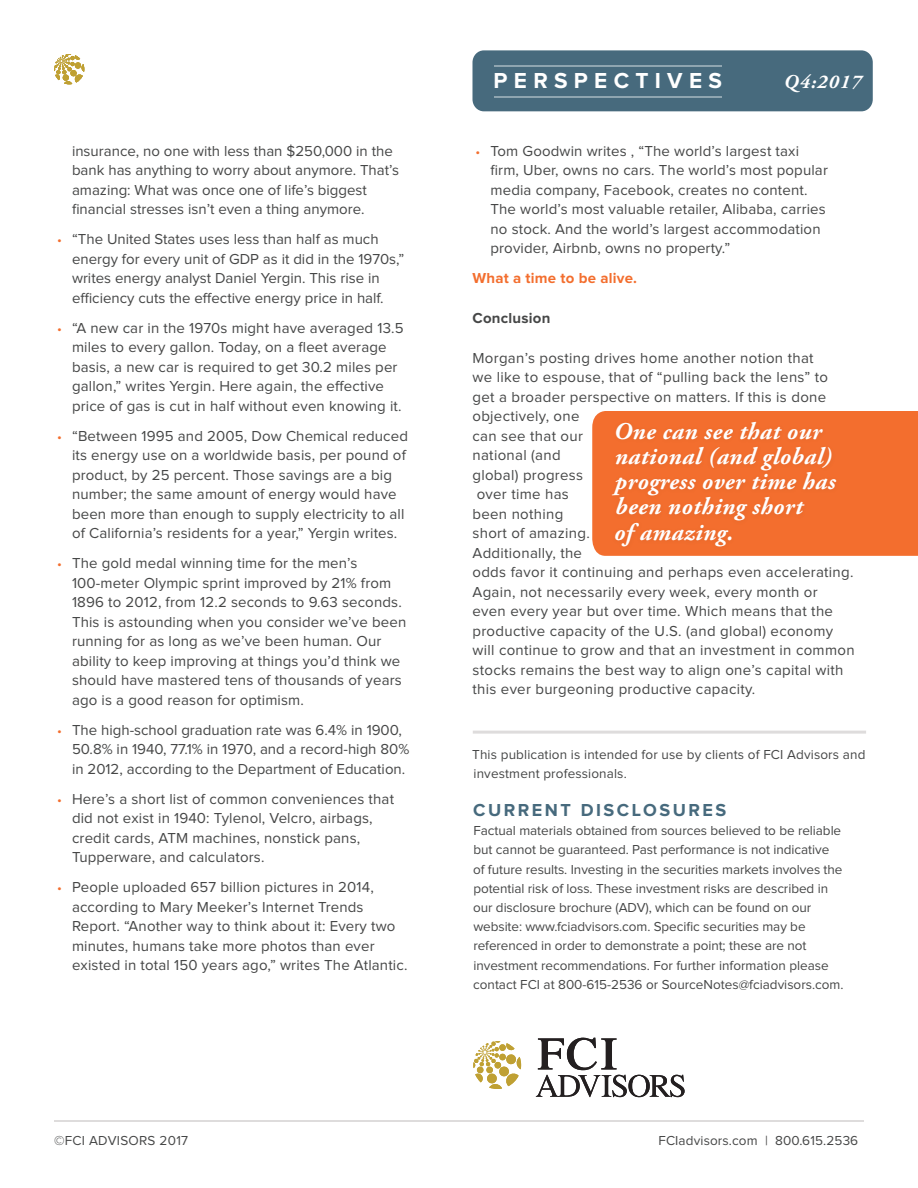
<style>
.page{position:relative;width:918px;height:1188px;background:#fff}
.page>*{position:absolute;margin:0;border:0;box-sizing:border-box;transform-origin:0 0}
.t1{font:italic 700 24px/25.2px "Adobe Garamond Pro";letter-spacing:.02em;color:#fff}
.t2{font:700 22.5px "Proxima Nova";letter-spacing:.28em;color:#fff}
.t3{font:italic 700 19.5px "Adobe Garamond Pro";letter-spacing:.06em;color:#fff}
.t4{font:700 18px "Proxima Nova";letter-spacing:.14em;color:#476a7d}
.Subhead_in_Copy{font:15px/19.5px "Proxima Nova";letter-spacing:.01em;color:#464747}
.t5{font:700 15px "Proxima Nova";letter-spacing:.015em;color:#f36e2e}
.t6{font:700 15px "Proxima Nova";letter-spacing:.015em;color:#464747}
.t7{font:13.5px/19.2px "Proxima Nova";letter-spacing:-.005em;color:#464747}
.t8{font:13.5px "Proxima Nova";letter-spacing:.02em;color:#464747}
.s1{font-size:13.5px;color:#f36e2e}
</style>
<div class="page">
<hr style="left:473px;top:731px;width:393px;height:3px;background:#dedcdc">
<div style="left:592px;top:411px;width:326px;height:145px;background:#f36e2e"></div>
<div style="left:608px;top:418px;width:233px;height:134px;background:#f26d2d"></div>
<svg style="left:54px;top:54px;width:30px;height:30px"></svg>
<svg style="left:473px;top:1041px;width:48px;height:48px"></svg>
<svg style="left:536px;top:1038px;width:149px;height:59px"></svg>
<hr style="left:54px;top:1120px;width:810px;height:2px;background:#dedcdc">
<div style="left:472px;top:50px;width:401px;height:61px;background:#476a7d;border-radius:12px"></div>
<hr style="left:494px;top:96px;width:228px;height:2px;background:#fff">
<hr style="left:494px;top:65px;width:228px;height:2px;background:#fff">
<p class="Subhead_in_Copy" style="left:72px;top:142px;width:329px">insurance, no one with less than $250,000 in the bank has anything to worry about anymore. That’s amazing: What was once one of life’s biggest financial stresses isn’t even a thing anymore.</p>
<p class="Subhead_in_Copy" style="left:72px;top:230px;width:334px;text-indent:-15px"><span class="s1">•</span> “The United States uses less than half as much energy for every unit of GDP as it did in the 1970s,” writes energy analyst Daniel Yergin. This rise in efficiency cuts the effective energy price in half.</p>
<p class="Subhead_in_Copy" style="left:72px;top:319px;width:333px;text-indent:-15px"><span class="s1">•</span> “A new car in the 1970s might have averaged 13.5 miles to every gallon. Today, on a fleet average basis, a new car is required to get 30.2 miles per gallon,” writes Yergin. Here again, the effective price of gas is cut in half without even knowing it.</p>
<p class="Subhead_in_Copy" style="left:72px;top:427px;width:338px;text-indent:-15px"><span class="s1">•</span> “Between 1995 and 2005, Dow Chemical reduced its energy use on a worldwide basis, per pound of product, by 25 percent. Those savings are a big number; the same amount of energy would have been more than enough to supply electricity to all of California’s residents for a year,” Yergin writes.</p>
<p class="Subhead_in_Copy" style="left:72px;top:554px;width:336px;text-indent:-15px"><span class="s1">•</span> The gold medal winning time for the men’s 100-meter Olympic sprint improved by 21% from 1896 to 2012, from 12.2 seconds to 9.63 seconds.<br>This is astounding when you consider we’ve been running for as long as we’ve been human. Our ability to keep improving at things you’d think we should have mastered tens of thousands of years ago is a good reason for optimism.</p>
<p class="Subhead_in_Copy" style="left:72px;top:721px;width:339px;text-indent:-15px"><span class="s1">•</span> The high-school graduation rate was 6.4% in 1900,<br>50.8% in 1940, 77.1% in 1970, and a record-high 80% in 2012, according to the Department of Education.</p>
<p class="Subhead_in_Copy" style="left:72px;top:790px;width:324px;text-indent:-15px"><span class="s1">•</span> Here’s a short list of common conveniences that did not exist in 1940: Tylenol, Velcro, airbags, credit cards, ATM machines, nonstick pans, Tupperware, and calculators.</p>
<p class="Subhead_in_Copy" style="left:72px;top:878px;width:337px;text-indent:-15px"><span class="s1">•</span> People uploaded 657 billion pictures in 2014, according to Mary Meeker’s Internet Trends Report. “Another way to think about it: Every two minutes, humans take more photos than ever existed in total 150 years ago,” writes The Atlantic.</p>
<h2 class="t2" style="left:494px;top:70px;width:230px">PERSPECTIVES</h2>
<h3 class="t3" style="left:784px;top:70px;width:79px">Q4:2017</h3>
<p class="Subhead_in_Copy" style="left:490px;top:142px;width:339px;text-indent:-15px"><span class="s1">•</span> Tom Goodwin writes , “The world’s largest taxi firm, Uber, owns no cars. The world’s most popular media company, Facebook, creates no content.<br>The world’s most valuable retailer, Alibaba, carries no stock. And the world’s largest accommodation provider, Airbnb, owns no property.”</p>
<p class="t5" style="left:472px;top:271px;width:166px">What a time to be alive.</p>
<p class="t6" style="left:472px;top:311px;width:79px">Conclusion</p>
<p class="Subhead_in_Copy" style="left:472px;top:349px;width:357px">Morgan’s posting drives home another notion that we like to espouse, that of “pulling back the lens” to get a broader perspective on matters. If this is done objectively, one<br>can see that our<br>national (and<br>global) progress</p>
<p class="Subhead_in_Copy" style="left:472px;top:485px;width:384px">over time has<br>been nothing<br>short of amazing.<br>Additionally, the<br>odds favor it continuing and perhaps even accelerating.<br>Again, not necessarily every week, every month or even every year but over time. Which means that the productive capacity of the U.S. (and global) economy will continue to grow and that an investment in common stocks remains the best way to align one’s capital with this ever burgeoning productive capacity.</p>
<p class="t1" style="left:614px;top:419px;width:223px">One can see that our national (and global) progress over time has been nothing short<br>of amazing.</p>
<p class="t7" style="left:472px;top:745px;width:395px">This publication is intended for use by clients of FCI Advisors and investment professionals.</p>
<p class="t4" style="left:473px;top:802px;width:255px">CURRENT DISCLOSURES</p>
<p class="t7" style="left:473px;top:822px;width:372px">Factual materials obtained from sources believed to be reliable but cannot be guaranteed. Past performance is not indicative of future results. Investing in the securities markets involves the potential risk of loss. These investment risks are described in our disclosure brochure (ADV), which can be found on our website: www.fciadvisors.com. Specific securities may be referenced in order to demonstrate a point; these are not investment recommendations. For further information please contact FCI at 800-615-2536 or SourceNotes@fciadvisors.com.</p>
<p class="t8" style="left:54px;top:1134px;width:136px">©FCI ADVISORS 2017</p>
<p class="t7" style="left:658px;top:1131px;width:201px">FCIadvisors.com | 800.615.2536</p>
</div>
